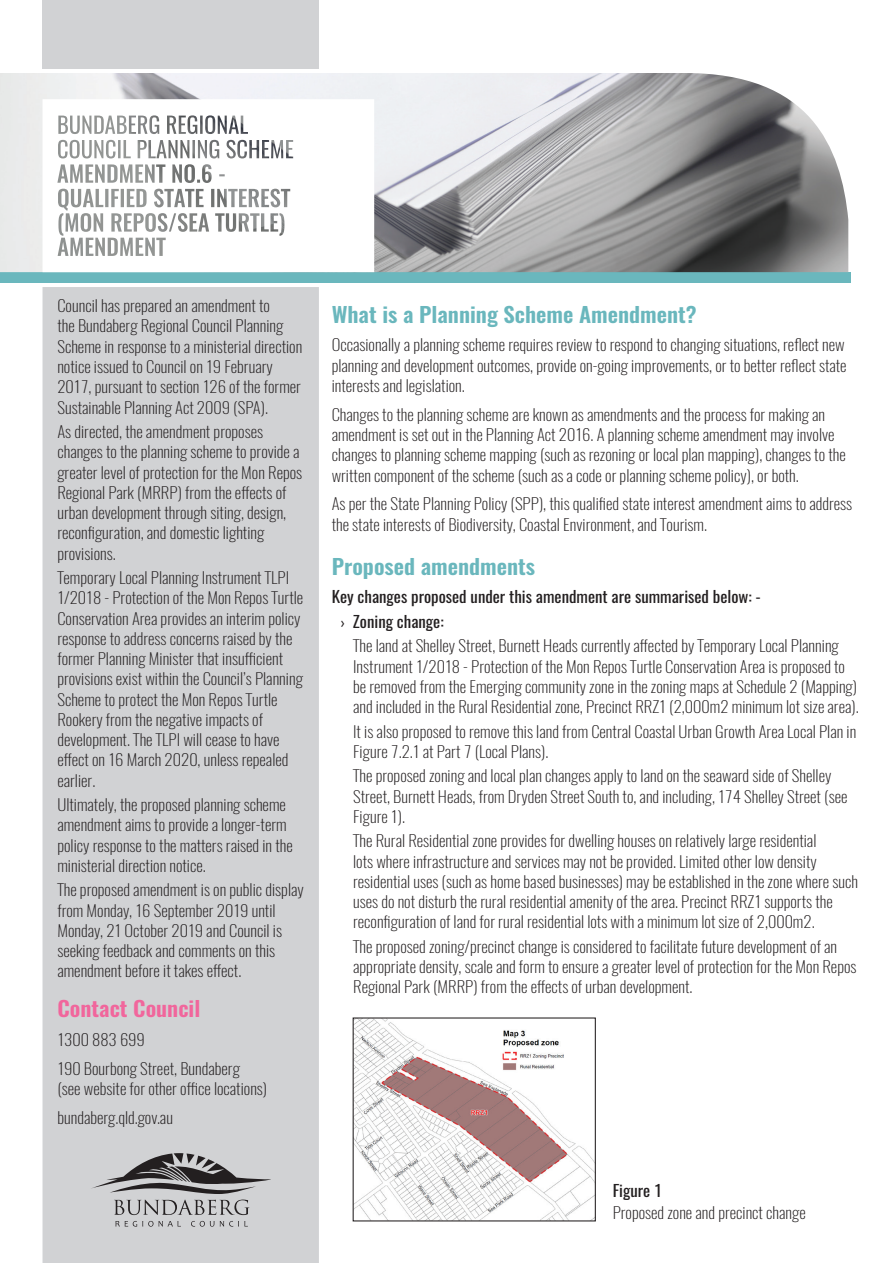
<style>
.page{position:relative;width:893px;height:1263px;background:#fff}
.page>*{position:absolute;margin:0;border:0;box-sizing:border-box;transform-origin:0 0}
.t1{font:600 21px "Oswald";color:#6ab7bd;scale:1.07 1}
.t2{font:600 21px "Oswald";color:#f1669c;scale:1.07 1}
.t3{font:200 15.75px/20.2px "Oswald";color:#231f20;scale:1.07 1}
.t4{font:15.75px/24.5px "Oswald";color:#231f20;scale:1.07 1}
.s1{font-family:"Lato"}
</style>
<div class="page">
<div style="left:43px;top:287px;width:276px;height:976px;background:#d1d2d4"></div>
<div style="left:0;top:272px;width:850px;height:11px;background:#6ab7bd"></div>
<div style="left:43px;top:0;width:276px;height:69px;background:#d1d2d4"></div>
<svg style="left:116px;top:1221px;width:37px;height:6px"></svg>
<svg style="left:159px;top:1221px;width:22px;height:5px"></svg>
<svg style="left:191px;top:1221px;width:23px;height:6px"></svg>
<svg style="left:220px;top:1221px;width:28px;height:5px"></svg>
<svg style="left:90px;top:1153px;width:188px;height:62px;background:#a5a5a7"></svg>
<img style="left:355px;top:1019px;width:239px;height:200px">
<img style="left:0;top:73px;width:848px;height:199px">
<svg style="left:43px;top:99px;width:331px;height:173px"></svg>
<p class="t3" style="left:57px;top:294px;width:230px">Council has prepared an amendment to<br>the Bundaberg Regional Council Planning Scheme in response to a ministerial direction notice issued to Council on 19 February 2017, pursuant to section 126 of the former Sustainable Planning Act 2009 (SPA).</p>
<p class="t3" style="left:57px;top:420px;width:230px">As directed, the amendment proposes changes to the planning scheme to provide a greater level of protection for the Mon Repos Regional Park (MRRP) from the effects of urban development through siting, design, reconfiguration, and domestic lighting provisions.</p>
<p class="t3" style="left:57px;top:566px;width:231px">Temporary Local Planning Instrument TLPI 1/2018 - Protection of the Mon Repos Turtle Conservation Area provides an interim policy response to address concerns raised by the former Planning Minister that insufficient provisions exist within the Council’s Planning Scheme to protect the Mon Repos Turtle Rookery from the negative impacts of development. The TLPI will cease to have effect on 16 March 2020, unless repealed earlier.</p>
<p class="t3" style="left:57px;top:793px;width:222px">Ultimately, the proposed planning scheme amendment aims to provide a longer-term policy response to the matters raised in the ministerial direction notice.</p>
<p class="t3" style="left:57px;top:878px;width:232px">The proposed amendment is on public display from Monday, 16 September 2019 until Monday, 21 October 2019 and Council is seeking feedback and comments on this amendment before it takes effect.</p>
<h1 class="t2" style="left:57px;top:997px;width:135px">Contact Council</h1>
<p class="t3" style="left:57px;top:1023px;width:172px;line-height:28.8px">1300 883 699<br>190 Bourbong Street, Bundaberg</p>
<p class="t3" style="left:57px;top:1072px;width:198px;line-height:28.8px">(see website for other office locations) bundaberg.qld.gov.au</p>
<h1 class="t1" style="left:332px;top:303px;width:343px">What is a Planning Scheme Amendment?</h1>
<p class="t3" style="left:332px;top:333px;width:483px">Occasionally a planning scheme requires review to respond to changing situations, reflect new planning and development outcomes, provide on-going improvements, or to better reflect state interests and legislation.</p>
<p class="t3" style="left:332px;top:402px;width:482px">Changes to the planning scheme are known as amendments and the process for making an amendment is set out in the Planning Act 2016. A planning scheme amendment may involve changes to planning scheme mapping (such as rezoning or local plan mapping), changes to the written component of the scheme (such as a code or planning scheme policy), or both.</p>
<p class="t3" style="left:332px;top:492px;width:488px">As per the State Planning Policy (SPP), this qualified state interest amendment aims to address the state interests of Biodiversity, Coastal Environment, and Tourism.</p>
<h1 class="t1" style="left:332px;top:555px;width:192px">Proposed amendments</h1>
<p class="t4" style="left:340px;top:583px;width:395px;text-indent:-9px">Key changes proposed under this amendment are summarised below: - <span class="s1">›</span> Zoning change:</p>
<p class="t3" style="left:353px;top:634px;width:474px">The land at Shelley Street, Burnett Heads currently affected by Temporary Local Planning Instrument 1/2018 - Protection of the Mon Repos Turtle Conservation Area is proposed to be removed from the Emerging community zone in the zoning maps at Schedule 2 (Mapping) and included in the Rural Residential zone, Precinct RRZ1 (2,000m2 minimum lot size area).</p>
<p class="t3" style="left:353px;top:719px;width:472px">It is also proposed to remove this land from Central Coastal Urban Growth Area Local Plan in<br>Figure 7.2.1 at Part 7 (Local Plans).</p>
<p class="t3" style="left:353px;top:764px;width:463px">The proposed zoning and local plan changes apply to land on the seaward side of Shelley<br>Street, Burnett Heads, from Dryden Street South to, and including, 174 Shelley Street (see<br>Figure 1).</p>
<p class="t3" style="left:353px;top:829px;width:473px">The Rural Residential zone provides for dwelling houses on relatively large residential<br>lots where infrastructure and services may not be provided. Limited other low density residential uses (such as home based businesses) may be established in the zone where such uses do not disturb the rural residential amenity of the area. Precinct RRZ1 supports the reconfiguration of land for rural residential lots with a minimum lot size of 2,000m2.</p>
<p class="t3" style="left:353px;top:934px;width:472px">The proposed zoning/precinct change is considered to facilitate future development of an appropriate density, scale and form to ensure a greater level of protection for the Mon Repos<br>Regional Park (MRRP) from the effects of urban development.</p>
<p class="t4" style="left:613px;top:1176px;width:48px">Figure 1</p>
<p class="t3" style="left:613px;top:1200px;width:182px">Proposed zone and precinct change</p>
</div>
